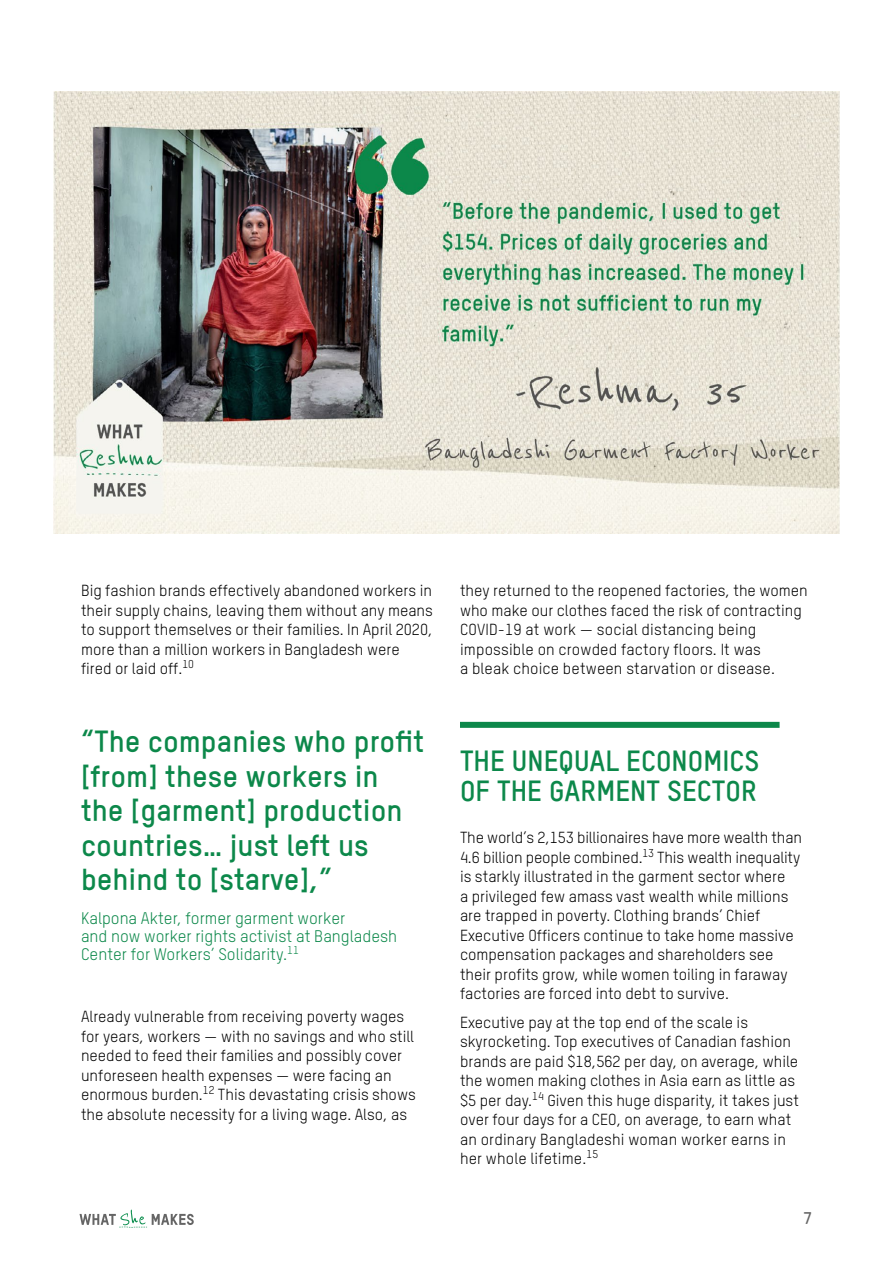
<style>
.page{position:relative;width:893px;height:1263px;background:#fff}
.page>*{position:absolute;margin:0;border:0;box-sizing:border-box;transform-origin:0 0}
.body{font:700 29.85px/34.5px "Oxfam TSTARPRO";color:#0c884a}
.subhead_with_line{font:700 28.5px/30px "Oxfam TSTARPRO";color:#0c884a}
.body-2{font:16.5px/18px "Oxfam TSTARPRO";color:#0c884a}
.t1{font:700 16.5px "Oxfam TSTARPRO";color:#656565}
.body-3{font:15.75px/19.5px "Oxfam TSTARPRO";color:#000}
</style>
<div class="page">
<svg style="left:80px;top:1209px;width:114px;height:19px"></svg>
<div style="left:460px;top:722px;width:320px;height:6px;background:#0c884a"></div>
<img style="left:54px;top:92px;width:786px;height:442px">
<p class="body-3" style="left:81px;top:580px;width:353px">Big fashion brands effectively abandoned workers in their supply chains, leaving them without any means to support themselves or their families. In April 2020, more than a million workers in Bangladesh were fired or laid off.<sup>10</sup></p>
<p class="body" style="left:81px;top:722px;width:345px">“The companies who profit [from] these workers in the [garment] production countries… just left us behind to [starve],”</p>
<p class="body-2" style="left:81px;top:908px;width:318px">Kalpona Akter, former garment worker<br>and now worker rights activist at Bangladesh<br>Center for Workers’ Solidarity.<sup>11</sup></p>
<p class="body-3" style="left:81px;top:1006px;width:336px">Already vulnerable from receiving poverty wages for years, workers — with no savings and who still needed to feed their families and possibly cover unforeseen health expenses — were facing an enormous burden.<sup>12</sup> This devastating crisis shows the absolute necessity for a living wage. Also, as</p>
<p class="body-3" style="left:460px;top:580px;width:349px">they returned to the reopened factories, the women who make our clothes faced the risk of contracting COVID-19 at work — social distancing being impossible on crowded factory floors. It was<br>a bleak choice between starvation or disease.</p>
<p class="subhead_with_line" style="left:460px;top:743px;width:301px">THE UNEQUAL ECONOMICS<br>OF THE GARMENT SECTOR</p>
<p class="body-3" style="left:460px;top:826px;width:344px">The world’s 2,153 billionaires have more wealth than 4.6 billion people combined.<sup>13</sup> This wealth inequality is starkly illustrated in the garment sector where<br>a privileged few amass vast wealth while millions are trapped in poverty. Clothing brands’ Chief Executive Officers continue to take home massive compensation packages and shareholders see their profits grow, while women toiling in faraway factories are forced into debt to survive.</p>
<p class="body-3" style="left:460px;top:1011px;width:340px">Executive pay at the top end of the scale is skyrocketing. Top executives of Canadian fashion brands are paid $18,562 per day, on average, while the women making clothes in Asia earn as little as $5 per day.<sup>14</sup> Given this huge disparity, it takes just over four days for a CEO, on average, to earn what an ordinary Bangladeshi woman worker earns in her whole lifetime.<sup>15</sup></p>
<p class="t1" style="left:803px;top:1206px;width:10px">7</p>
</div>
